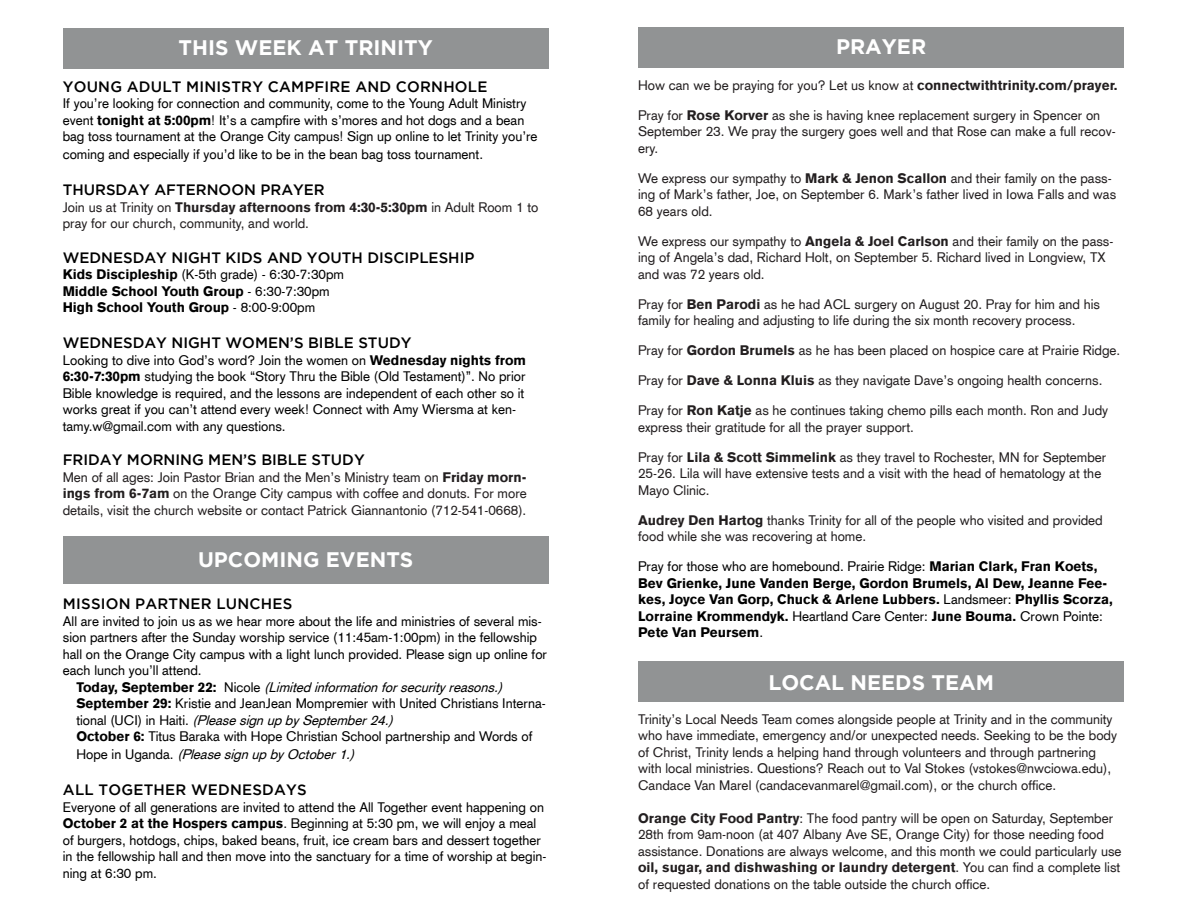
<style>
.page{position:relative;width:1188px;height:918px;background:#fff}
.page>*{position:absolute;margin:0;border:0;box-sizing:border-box;transform-origin:0 0}
.t1{font:700 21px "Gotham";color:#fff}
.t2{font:500 15px "Gotham";color:#000}
.t3{font:13.5px/16.5px "Akzidenz Grotesk CE";color:#231f20}
.t4{font:13.5px/16.5px "Akzidenz Grotesk CE";color:#000}
.t5{font:900 13.5px/16.5px "Akzidenz Grotesk CE";color:#000}
.t6{font:italic 13.5px "Akzidenz Grotesk CE";color:#000}
.s1{font-weight:900}
.s2{font-weight:400}
.s3{font-weight:900;font-style:normal}
.s4{font-style:normal}
.s5{font-style:italic}
</style>
<div class="page">
<div style="left:638px;top:27px;width:486px;height:41px;background:#919394"></div>
<div style="left:638px;top:662px;width:486px;height:40px;background:#919394"></div>
<div style="left:63px;top:537px;width:486px;height:47px;background:#919394"></div>
<div style="left:63px;top:28px;width:486px;height:40px;background:#919394"></div>
<p class="t1" style="left:179px;top:35px;width:256px">THIS WEEK AT TRINITY</p>
<p class="t2" style="left:63px;top:78px;width:426px">YOUNG ADULT MINISTRY CAMPFIRE AND CORNHOLE</p>
<p class="t4" style="left:63px;top:95px;width:476px">If you’re looking for connection and community, come to the Young Adult Ministry event <span class="s1">tonight at 5:00pm</span>! It’s a campfire with s’mores and hot dogs and a bean bag toss tournament at the Orange City campus! Sign up online to let Trinity you’re</p>
<p class="t4" style="left:63px;top:146px;width:422px">coming and especially if you’d like to be in the bean bag toss tournament.</p>
<p class="t2" style="left:63px;top:182px;width:264px">THURSDAY AFTERNOON PRAYER</p>
<p class="t3" style="left:63px;top:199px;width:477px">Join us at Trinity on <span class="s1">Thursday afternoons from 4:30-5:30pm</span> in Adult Room 1 to pray for our church, community, and world.</p>
<p class="t2" style="left:63px;top:249px;width:413px">WEDNESDAY NIGHT KIDS AND YOUTH DISCIPLESHIP</p>
<p class="t4" style="left:63px;top:266px;width:283px"><span class="s1">Kids Discipleship</span> (K-5th grade) - 6:30-7:30pm</p>
<p class="t5" style="left:63px;top:283px;width:269px">Middle School Youth Group <span class="s2">- 6:30-7:30pm</span></p>
<p class="t5" style="left:63px;top:300px;width:254px">High School Youth Group <span class="s2">- 8:00-9:00pm</span></p>
<p class="t2" style="left:63px;top:335px;width:350px">WEDNESDAY NIGHT WOMEN’S BIBLE STUDY</p>
<p class="t4" style="left:63px;top:352px;width:465px">Looking to dive into God’s word? Join the women on <span class="s1">Wednesday nights from 6:30-7:30pm</span> studying the book “Story Thru the Bible (Old Testament)”. No prior Bible knowledge is required, and the lessons are independent of each other so it works great if you can’t attend every week! Connect with Amy Wiersma at ken&shy;tamy.w@gmail.com with any questions.</p>
<p class="t2" style="left:63px;top:452px;width:304px">FRIDAY MORNING MEN’S BIBLE STUDY</p>
<p class="t3" style="left:63px;top:469px;width:466px;text-align:justify">Men of all ages: Join Pastor Brian and the Men’s Ministry team on <span class="s1">Friday morn&shy;ings from 6-7am</span> on the Orange City campus with coffee and donuts. For more details, visit the church website or contact Patrick Giannantonio (712-541-0668).</p>
<p class="t1" style="left:198px;top:547px;width:217px">UPCOMING EVENTS</p>
<p class="t2" style="left:63px;top:596px;width:231px">MISSION PARTNER LUNCHES</p>
<p class="t4" style="left:63px;top:613px;width:486px">All are invited to join us as we hear more about the life and ministries of several mis&shy;sion partners after the Sunday worship service (11:45am-1:00pm) in the fellowship hall on the Orange City campus with a light lunch provided. Please sign up online for each lunch you’ll attend.</p>
<p class="t6" style="left:76px;top:678px;width:432px"><span class="s3">To d a y , S e p t e m b e r 2 2 :</span> <span class="s4">N i c o l e</span> (Limitedinformationforsecurityreasons.)</p>
<p class="t4" style="left:76px;top:695px;width:471px"><span class="s1">September 29:</span> Kristie and JeanJean Mompremier with United Christians Interna&shy;t i o n a l ( U C I ) i n H a i t i . <span class="s5">(PleasesignupbySeptember24.)</span></p>
<p class="t4" style="left:76px;top:727px;width:458px;line-height:18px"><span class="s1">October 6:</span> Titus Baraka with Hope Christian School partnership and Words of<br>H o p e i n U g a n d a . <span class="s5">(PleasesignupbyOctober1.)</span></p>
<p class="t2" style="left:63px;top:782px;width:245px">ALL TOGETHER WEDNESDAYS</p>
<p class="t4" style="left:63px;top:799px;width:485px">Everyone of all generations are invited to attend the All Together event happening on <span class="s1">October 2 at the Hospers campus</span>. Beginning at 5:30 pm, we will enjoy a meal of burgers, hotdogs, chips, baked beans, fruit, ice cream bars and dessert together in the fellowship hall and then move into the sanctuary for a time of worship at begin&shy;ning at 6:30 pm.</p>
<p class="t1" style="left:836px;top:35px;width:92px">PRAYER</p>
<p class="t3" style="left:638px;top:76px;width:481px">How can we be praying for you? Let us know at <span class="s1">connectwithtrinity.com/prayer.</span></p>
<p class="t3" style="left:638px;top:106px;width:479px">Pray for <span class="s1">Rose Korver</span> as she is having knee replacement surgery in Spencer on<br>September 23. We pray the surgery goes well and that Rose can make a full recov&shy;ery.</p>
<p class="t3" style="left:638px;top:169px;width:480px">We express our sympathy to <span class="s1">Mark &amp; Jenon Scallon</span> and their family on the pass&shy;ing of Mark’s father, Joe, on September 6. Mark’s father lived in Iowa Falls and was<br>68 years old.</p>
<p class="t3" style="left:638px;top:232px;width:477px">We express our sympathy to <span class="s1">Angela &amp; Joel Carlson</span> and their family on the pass&shy;ing of Angela’s dad, Richard Holt, on September 5. Richard lived in Longview, TX and was 72 years old.</p>
<p class="t3" style="left:638px;top:295px;width:463px">Pray for <span class="s1">Ben Parodi</span> as he had ACL surgery on August 20. Pray for him and his family for healing and adjusting to life during the six month recovery process.</p>
<p class="t3" style="left:638px;top:342px;width:484px">Pray for <span class="s1">Gordon Brumels</span> as he has been placed on hospice care at Prairie Ridge.</p>
<p class="t3" style="left:638px;top:372px;width:466px">Pray for <span class="s1">Dave &amp; Lonna Kluis</span> as they navigate Dave’s ongoing health concerns.</p>
<p class="t3" style="left:638px;top:402px;width:472px">Pray for <span class="s1">Ron Katje</span> as he continues taking chemo pills each month. Ron and Judy express their gratitude for all the prayer support.</p>
<p class="t3" style="left:638px;top:448px;width:470px">Pray for <span class="s1">Lila &amp; Scott Simmelink</span> as they travel to Rochester, MN for September<br>25-26. Lila will have extensive tests and a visit with the head of hematology at the<br>Mayo Clinic.</p>
<p class="t3" style="left:638px;top:511px;width:466px"><span class="s1">Audrey Den Hartog</span> thanks Trinity for all of the people who visited and provided food while she was recovering at home.</p>
<p class="t5" style="left:638px;top:558px;width:476px"><span class="s2">Pray for those who are homebound. Prairie Ridge:</span> Marian Clark, Fran Koets, Bev Grienke, June Vanden Berge, Gordon Brumels, Al Dew, Jeanne Fee&shy;kes, Joyce Van Gorp, Chuck &amp; Arlene Lubbers. <span class="s2">Landsmeer:</span> Phyllis Scorza, Lorraine Krommendyk. <span class="s2">Heartland Care Center:</span> June Bouma. <span class="s2">Crown Pointe:<br></span>Pete Van Peursem<span class="s2">.</span></p>
<p class="t1" style="left:768px;top:670px;width:227px">LOCAL NEEDS TEAM</p>
<p class="t3" style="left:638px;top:711px;width:480px">Trinity’s Local Needs Team comes alongside people at Trinity and in the community who have immediate, emergency and/or unexpected needs. Seeking to be the body of Christ, Trinity lends a helping hand through volunteers and through partnering with local ministries. Questions? Reach out to Val Stokes (vstokes@nwciowa.edu), Candace Van Marel (candacevanmarel@gmail.com), or the church office.</p>
<p class="t3" style="left:638px;top:810px;width:485px"><span class="s1">Orange City Food Pantry</span>: The food pantry will be open on Saturday, September 28th from 9am-noon (at 407 Albany Ave SE, Orange City) for those needing food assistance. Donations are always welcome, and this month we could particularly use <span class="s1">oil, sugar, and dishwashing or laundry detergent</span>. You can find a complete list of requested donations on the table outside the church office.</p>
</div>
